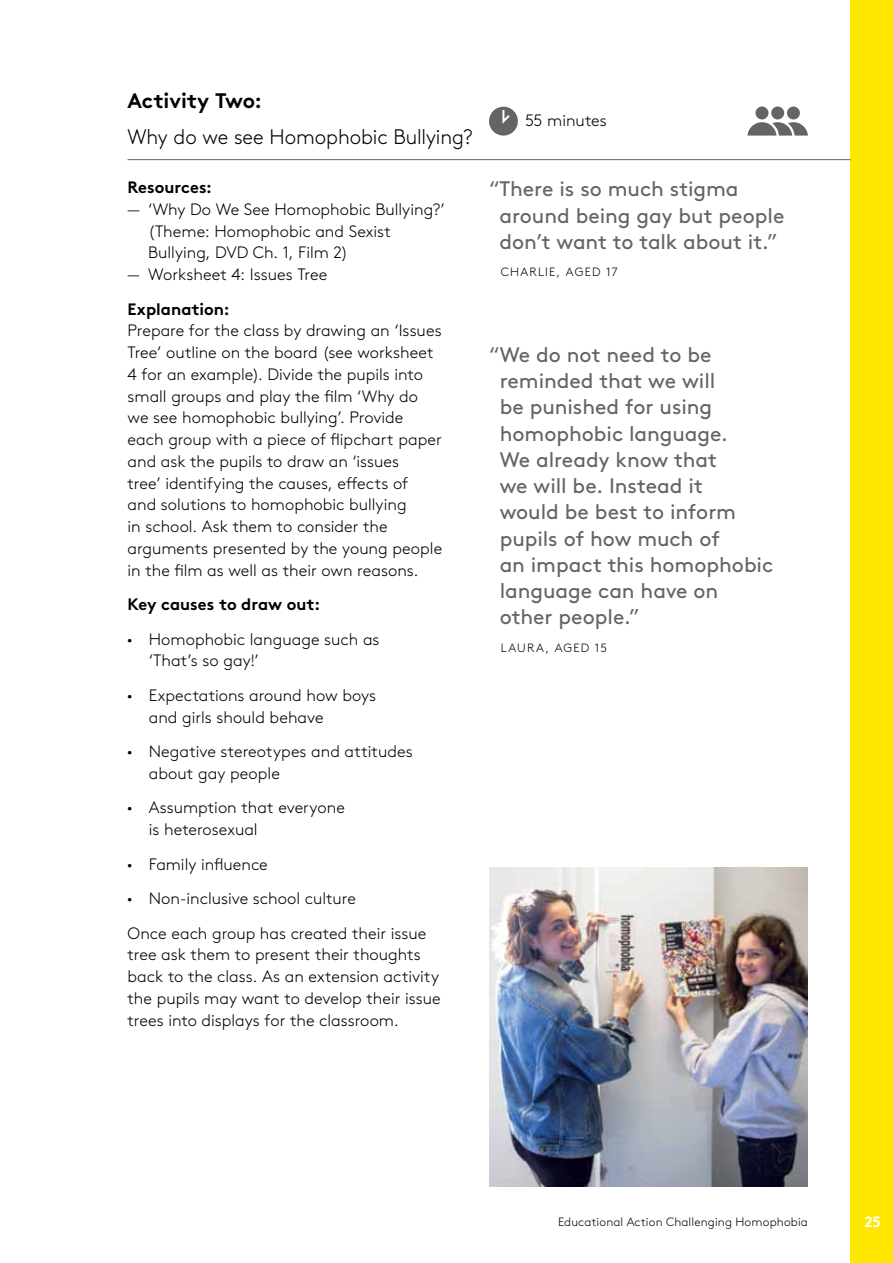
<style>
.page{position:relative;width:893px;height:1263px;background:#fff}
.page>*{position:absolute;margin:0;border:0;box-sizing:border-box;transform-origin:0 0}
.t1{font:21px/26.2px "Brown";color:#636466}
.t2{font:300 21px "Brown";color:#000}
.t3{font:700 21px "Brown";letter-spacing:-.01em;color:#000}
.t4{font:300 16.5px/21.8px "Brown";color:#000}
.t5{font:700 16.5px "Brown";color:#000}
.t6{font:700 15px "Brown";color:#fff}
.t7{font:300 12px "Brown";letter-spacing:.015em;color:#000}
.s1{font-family:"Myriad Pro";font-weight:400}
</style>
<div class="page">
<div style="left:850px;top:0;width:43px;height:1263px;background:#ffe800"></div>
<div style="left:787px;top:106px;width:13px;height:13px;background:#636466;border-radius:50%"></div>
<div style="left:771px;top:106px;width:13px;height:13px;background:#636466;border-radius:50%"></div>
<div style="left:755px;top:106px;width:13px;height:13px;background:#636466;border-radius:50%"></div>
<svg style="left:747px;top:122px;width:61px;height:14px"></svg>
<svg style="left:489px;top:107px;width:29px;height:29px"></svg>
<img style="left:489px;top:868px;width:319px;height:319px">
<hr style="left:128px;top:159px;width:722px;height:1px;background:#636466">
<p class="t3" style="left:128px;top:84px;width:136px">Activity Two:</p>
<p class="t2" style="left:128px;top:121px;width:347px">Why do we see Homophobic Bullying?</p>
<p class="t5" style="left:128px;top:174px;width:86px">Resources:</p>
<p class="t4" style="left:148px;top:197px;width:298px;text-indent:-21px">— ‘Why Do We See Homophobic Bullying?’ (Theme: Homophobic and Sexist<br>Bullying, DVD Ch. 1, Film 2)</p>
<p class="t4" style="left:128px;top:262px;width:201px">— Worksheet 4: Issues Tree</p>
<p class="t5" style="left:128px;top:295px;width:104px">Explanation:</p>
<p class="t4" style="left:128px;top:319px;width:316px">Prepare for the class by drawing an ‘Issues Tree’ outline on the board (see worksheet 4 for an example). Divide the pupils into small groups and play the film ‘Why do we see homophobic bullying’. Provide each group with a piece of flipchart paper and ask the pupils to draw an ‘issues<br>tree’ identifying the causes, effects of<br>and solutions to homophobic bullying<br>in school. Ask them to consider the arguments presented by the young people in the film as well as their own reasons.</p>
<p class="t5" style="left:128px;top:591px;width:194px">Key causes to draw out:</p>
<p class="t4" style="left:149px;top:627px;width:232px;text-indent:-21px"><span class="s1">•</span> Homophobic language such as ‘That’s so gay!’</p>
<p class="t4" style="left:149px;top:683px;width:229px;text-indent:-21px"><span class="s1">•</span> Expectations around how boys and girls should behave</p>
<p class="t4" style="left:149px;top:739px;width:265px;text-indent:-21px"><span class="s1">•</span> Negative stereotypes and attitudes about gay people</p>
<p class="t4" style="left:149px;top:796px;width:198px;text-indent:-21px"><span class="s1">•</span> Assumption that everyone is heterosexual</p>
<p class="t4" style="left:128px;top:852px;width:142px"><span class="s1">•</span> Family influence</p>
<p class="t4" style="left:128px;top:880px;width:300px;line-height:34.5px"><span class="s1">•</span> Non-inclusive school culture<br>Once each group has created their issue</p>
<p class="t4" style="left:128px;top:943px;width:315px">tree ask them to present their thoughts back to the class. As an extension activity the pupils may want to develop their issue trees into displays for the classroom.</p>
<p class="t4" style="left:525px;top:108px;width:83px">55 minutes</p>
<p class="t1" style="left:499px;top:174px;width:287px;text-indent:-10px">“There is so much stigma around being gay but people don’t want to talk about it.”</p>
<p class="t7" style="left:501px;top:263px;width:18px">Charlie</p>
<p class="t7" style="left:557px;top:263px;width:19px">, aged</p>
<p class="t7" style="left:606px;top:263px;width:13px">17</p>
<p class="t1" style="left:500px;top:340px;width:275px;text-indent:-11px">“We do not need to be reminded that we will<br>be punished for using homophobic language.<br>We already know that<br>we will be. Instead it<br>would be best to inform pupils of how much of<br>an impact this homophobic language can have on other people.”</p>
<p class="t7" style="left:501px;top:639px;width:18px">Laura</p>
<p class="t7" style="left:545px;top:639px;width:19px">, aged</p>
<p class="t7" style="left:595px;top:639px;width:13px">15</p>
<p class="t7" style="left:558px;top:1213px;width:251px">Educational Action Challenging Homophobia</p>
<p class="t6" style="left:864px;top:1209px;width:18px">25</p>
</div>
